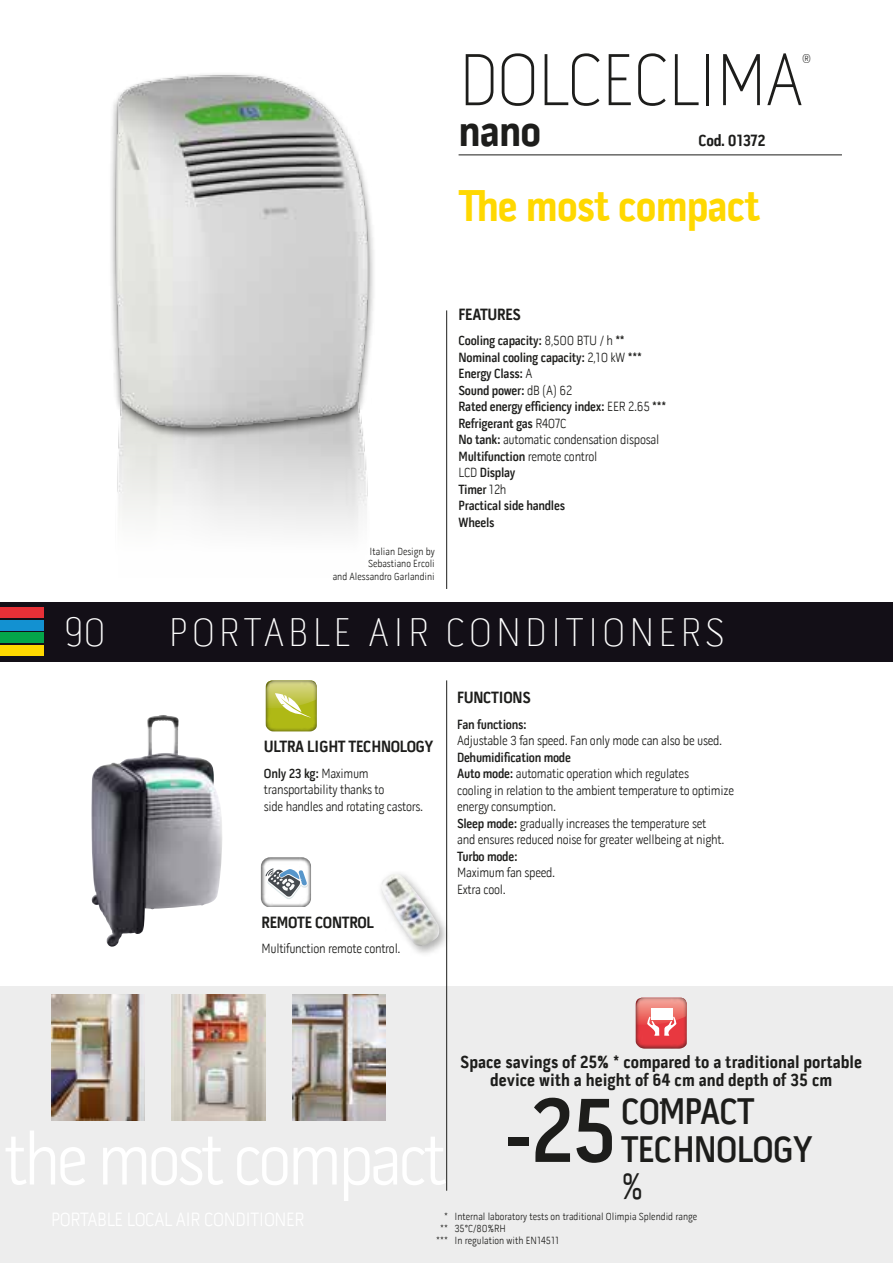
<style>
.page{position:relative;width:893px;height:1263px;background:#fff}
.page>*{position:absolute;margin:0;border:0;box-sizing:border-box;transform-origin:0 0}
.t1{font:600 92.7px "Pill Gothic 300 mg";color:#1d1d1b}
.t2{font:100 75px "Pill Gothic 300 mg";letter-spacing:-.02em;color:#1d1d1b}
.t3{font:700 45px "Pill Gothic 300 mg";letter-spacing:-.02em;color:#ffd800}
.t4{font:700 45px "Pill Gothic 300 mg";color:#1d1d1b}
.t5{font:100 40.5px "Pill Gothic 300 mg";letter-spacing:.1em;color:#fff}
.t6{font:600 37.5px/37.5px "Pill Gothic 300 mg";letter-spacing:-.02em;color:#1d1d1b}
.t7{font:300 37.5px "Pill Gothic 300 mg";color:#1d1d1b}
.t8{font:700 18px/18px "Pill Gothic 300 mg";color:#1d1d1b;text-align:center}
.t9{font:700 16.5px "Pill Gothic 300 mg";letter-spacing:-.02em;color:#1d1d1b}
.t10{font:300 13.5px/16.5px "Pill Gothic 300 mg";letter-spacing:-.02em;color:#1d1d1b}
.t11{font:600 13.5px/16.5px "Pill Gothic 300 mg";letter-spacing:-.02em;color:#1d1d1b}
.t12{font:100 13.05px "Pill Gothic 300 mg";color:#1d1d1b}
.t13{font:300 10.5px/12px "Pill Gothic 300 mg";color:#1d1d1b;text-align:right}
.s1{font-weight:300}
.s2{font-weight:600}
</style>
<div class="page">
<div style="left:0;top:986px;width:893px;height:277px;background:#ededed"></div>
<div style="left:0;top:602px;width:893px;height:59px;background:#130f17"></div>
<div style="left:0;top:645px;width:44px;height:11px;background:#ffd800"></div>
<div style="left:0;top:633px;width:44px;height:10px;background:#04a64a"></div>
<div style="left:0;top:620px;width:44px;height:10px;background:#1391d1"></div>
<div style="left:0;top:607px;width:44px;height:10px;background:#e73037"></div>
<hr style="left:459px;top:154px;width:383px;height:1px;background:#1d1d1b">
<img style="left:111px;top:74px;width:263px;height:371px">
<svg style="left:266px;top:680px;width:51px;height:51px;background:#bbc14d"></svg>
<hr style="left:446px;top:680px;width:1px;height:511px;background:#1d1d1b">
<hr style="left:446px;top:310px;width:1px;height:279px;background:#1d1d1b">
<svg style="left:636px;top:998px;width:51px;height:51px;background:#e47475"></svg>
<img style="left:261px;top:857px;width:50px;height:50px">
<div style="left:376px;top:869px;width:74px;height:88px;background:#1d1d1b;opacity:.35"></div>
<img style="left:380px;top:874px;width:60px;height:73px">
<img style="left:91px;top:715px;width:131px;height:232px">
<img style="left:51px;top:994px;width:94px;height:126px">
<img style="left:292px;top:994px;width:94px;height:126px">
<img style="left:172px;top:994px;width:93px;height:126px">
<h2 class="t2" style="left:459px;top:37px;width:346px">DOLCECLIMA</h2>
<p class="t12" style="left:802px;top:51px;width:10px">®</p>
<h3 class="t4" style="left:459px;top:103px;width:84px">nano</h3>
<p class="t9" style="left:698px;top:131px;width:68px">Cod. 01372</p>
<h3 class="t3" style="left:459px;top:178px;width:303px">The most compact</h3>
<p class="t13" style="left:333px;top:545px;width:104px;line-height:12.6px">Italian Design by<br>Sebastiano Ercoli<br>and Alessandro Garlandini</p>
<p class="t9" style="left:459px;top:304px;width:64px">FEATURES</p>
<p class="t11" style="left:459px;top:332px;width:209px">Cooling capacity: <span class="s1">8,500 BTU / h</span> **<br>Nominal cooling capacity: <span class="s1">2,10 kW</span> ***<br>Energy Class: <span class="s1">A<br></span>Sound power: <span class="s1">dB (A) 62<br></span>Rated energy efficiency index: <span class="s1">EER 2.65</span> ***<br>Refrigerant gas <span class="s1">R407C<br></span>No tank: <span class="s1">automatic condensation disposal<br></span>Multifunction <span class="s1">remote control<br>LCD</span> Display<br>Timer <span class="s1">12h<br></span>Practical side handles<br>Wheels</p>
<h3 class="t5" style="left:64px;top:610px;width:44px">90</h3>
<h3 class="t5" style="left:169px;top:610px;width:557px">PORTABLE AIR CONDITIONERS</h3>
<p class="t9" style="left:264px;top:736px;width:171px">ULTRA LIGHT TECHNOLOGY</p>
<p class="t10" style="left:264px;top:765px;width:161px"><span class="s2">Only 23 kg:</span> Maximum transportability thanks to<br>side handles and rotating castors.</p>
<p class="t9" style="left:261px;top:912px;width:114px">REMOTE CONTROL</p>
<p class="t10" style="left:261px;top:940px;width:141px">Multifunction remote control.</p>
<p class="t9" style="left:457px;top:687px;width:75px">FUNCTIONS</p>
<p class="t11" style="left:457px;top:716px;width:71px">Fan functions:</p>
<p class="t10" style="left:457px;top:732px;width:267px">Adjustable 3 fan speed. Fan only mode can also be used.</p>
<p class="t10" style="left:457px;top:749px;width:279px"><span class="s2">Dehumidification mode<br>Auto mode:</span> automatic operation which regulates<br>cooling in relation to the ambient temperature to optimize energy consumption.<br><span class="s2">Sleep mode:</span> gradually increases the temperature set<br>and ensures reduced noise for greater wellbeing at night.</p>
<p class="t11" style="left:457px;top:848px;width:62px">Turbo mode:</p>
<p class="t10" style="left:457px;top:864px;width:100px">Maximum fan speed.<br>Extra cool.</p>
<h3 class="t8" style="left:460px;top:1053px;width:403px">Space savings of 25% * compared to a traditional portable device with a height of 64 cm and depth of 35 cm<br>.</h3>
<h1 class="t1" style="left:529px;top:1074px;width:89px">25</h1>
<h3 class="t6" style="left:621px;top:1093px;width:194px">COMPACT<br>TECHNOLOGY</h3>
<h3 class="t7" style="left:621px;top:1165px;width:24px">%</h3>
<h1 class="t1" style="left:505px;top:1081px;width:30px">-</h1>
<p class="t13" style="left:454px;top:1210px;width:244px;text-align:left">Internal laboratory tests on traditional Olimpia Splendid range<br>35°C/80%RH<br>In regulation with EN14511</p>
<p class="t13" style="left:436px;top:1210px;width:13px">* ** ***</p>
</div>
